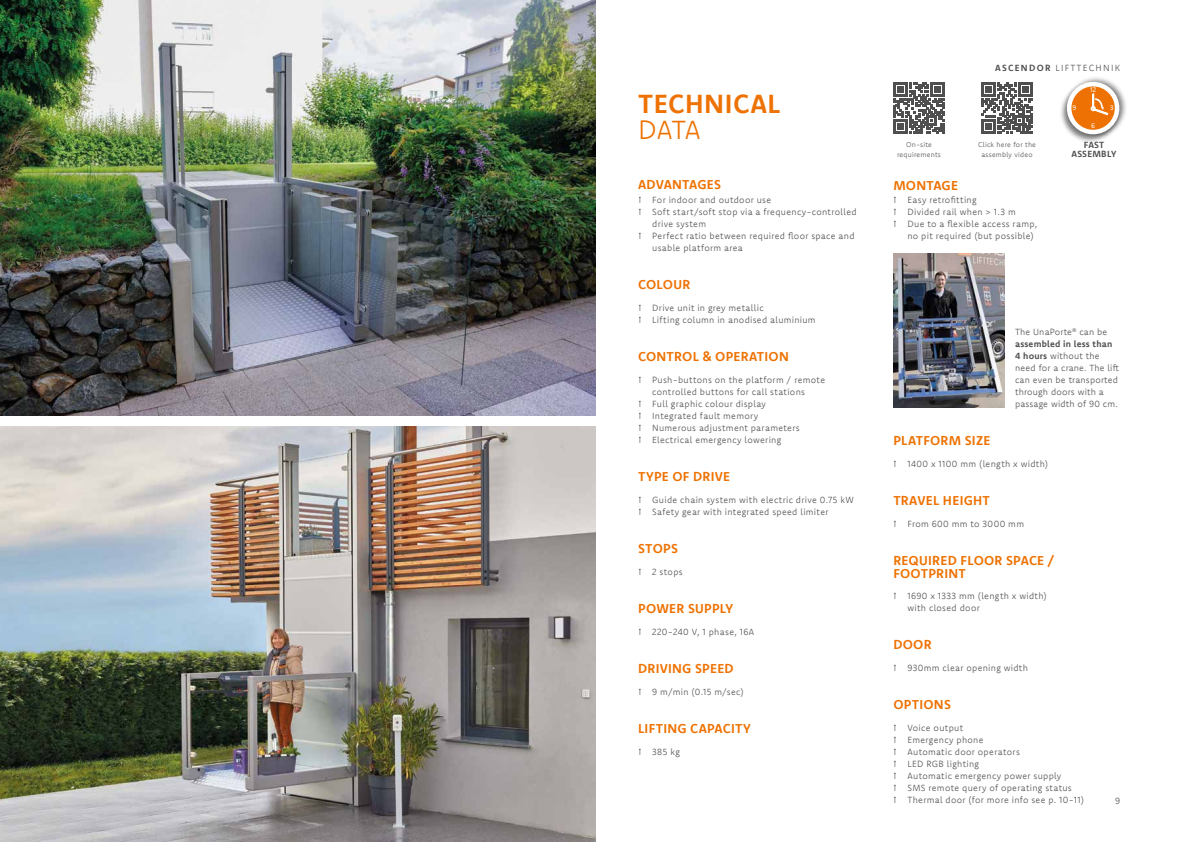
<style>
.page{position:relative;width:1191px;height:842px;background:#fff}
.page>*{position:absolute;margin:0;border:0;box-sizing:border-box;transform-origin:0 0}
.t1{font:700 26.5px "Komet";letter-spacing:.02em;color:#ee7203}
.t2{font:300 26.5px "Komet";color:#ee7203}
.t3{font:700 13px/13px "Komet";letter-spacing:.02em;color:#ee7203}
.t4{font:300 9px/12px "Komet";letter-spacing:.03em;color:#504f4f}
.t5{font:300 9px "Komet";letter-spacing:.14em;color:#504f4f}
.t6{font:700 9px/9px "Komet";letter-spacing:.02em;color:#504f4f;text-align:center}
.t7{font:300 7px/10px "Komet";letter-spacing:.03em;color:#504f4f;text-align:center}
.t8{font:6.8px "Komet";color:#fff}
.s1{font-weight:700}
</style>
<div class="page">
<img style="left:0;top:426px;width:595px;height:416px">
<img style="left:0;top:0;width:595px;height:415px">
<img style="left:893px;top:254px;width:111px;height:154px">
<div style="left:1059px;top:81px;width:62px;height:63px;background:#000;opacity:.5"></div>
<div style="left:1064px;top:76px;width:64px;height:63px;background:#000;opacity:.5"></div>
<div style="left:1069px;top:84px;width:48px;height:48px;background:#ee7203;border-radius:50%"></div>
<div style="left:1066px;top:82px;width:53px;height:52px;border:5px solid #fff;border-radius:50%"></div>
<svg style="left:1090px;top:93px;width:19px;height:23px"></svg>
<svg style="left:981px;top:82px;width:52px;height:52px"></svg>
<svg style="left:893px;top:82px;width:51px;height:52px"></svg>
<h1 class="t1" style="left:638px;top:86px;width:144px">TECHNICAL</h1>
<h1 class="t2" style="left:638px;top:112px;width:64px">DATA</h1>
<h2 class="t3" style="left:638px;top:177px;width:84px">ADVANTAGES</h2>
<p class="t4" style="left:652px;top:193px;width:206px">For indoor and outdoor use<br>Soft start/soft stop via a frequency-controlled drive system<br>Perfect ratio between required floor space and usable platform area</p>
<h2 class="t3" style="left:638px;top:278px;width:54px">COLOUR</h2>
<p class="t4" style="left:652px;top:301px;width:165px">Drive unit in grey metallic<br>Lifting column in anodised aluminium</p>
<h2 class="t3" style="left:638px;top:350px;width:152px">CONTROL &amp; OPERATION</h2>
<p class="t4" style="left:652px;top:373px;width:174px">Push-buttons on the platform / remote controlled buttons for call stations<br>Full graphic colour display<br>Integrated fault memory<br>Numerous adjustment parameters<br>Electrical emergency lowering</p>
<h2 class="t3" style="left:638px;top:470px;width:93px">TYPE OF DRIVE</h2>
<p class="t4" style="left:652px;top:493px;width:203px">Guide chain system with electric drive 0.75 kW<br>Safety gear with integrated speed limiter</p>
<h2 class="t3" style="left:638px;top:542px;width:41px">STOPS</h2>
<p class="t4" style="left:652px;top:565px;width:32px">2 stops</p>
<h2 class="t3" style="left:638px;top:602px;width:97px">POWER SUPPLY</h2>
<p class="t4" style="left:652px;top:625px;width:104px">220-240 V, 1 phase, 16A</p>
<h2 class="t3" style="left:638px;top:662px;width:97px">DRIVING SPEED</h2>
<p class="t4" style="left:652px;top:685px;width:93px">9 m/min (0.15 m/sec)</p>
<h2 class="t3" style="left:638px;top:722px;width:114px">LIFTING CAPACITY</h2>
<p class="t4" style="left:652px;top:745px;width:29px">385 kg</p>
<p class="t5" style="left:995px;top:62px;width:126px"><span class="s1">ASCENDOR</span> LIFTTECHNIK</p>
<p class="t7" style="left:897px;top:140px;width:45px">On-site requirements</p>
<p class="t7" style="left:978px;top:140px;width:59px">Click here for the assembly video</p>
<h2 class="t3" style="left:893px;top:179px;width:66px">MONTAGE</h2>
<p class="t4" style="left:907px;top:193px;width:131px">Easy retrofitting<br>Divided rail when &gt; 1.3 m<br>Due to a flexible access ramp, no pit required (but possible)</p>
<p class="t8" style="left:1090px;top:85px;width:7px">12</p>
<p class="t8" style="left:1072px;top:103px;width:5px">9</p>
<p class="t6" style="left:1071px;top:140px;width:46px">FAST<br>ASSEMBLY</p>
<p class="t8" style="left:1110px;top:103px;width:5px">3</p>
<p class="t8" style="left:1091px;top:121px;width:5px">6</p>
<p class="t4" style="left:1015px;top:325px;width:94px">The UnaPorte® can be</p>
<p class="t4" style="left:1015px;top:337px;width:105px"><span class="s1">assembled in less than<br>4 hours</span> without the need for a crane. The lift can even be transported through doors with a passage width of 90 cm.</p>
<h2 class="t3" style="left:893px;top:434px;width:98px">PLATFORM SIZE</h2>
<p class="t4" style="left:907px;top:457px;width:142px">1400 x 1100 mm (length x width)</p>
<h2 class="t3" style="left:893px;top:494px;width:98px">TRAVEL HEIGHT</h2>
<p class="t4" style="left:907px;top:517px;width:118px">From 600 mm to 3000 mm</p>
<h2 class="t3" style="left:893px;top:554px;width:163px">REQUIRED FLOOR SPACE /<br>FOOTPRINT</h2>
<p class="t4" style="left:907px;top:589px;width:141px">1690 x 1333 mm (length x width) with closed door</p>
<h2 class="t3" style="left:893px;top:638px;width:40px">DOOR</h2>
<p class="t4" style="left:907px;top:661px;width:122px">930mm clear opening width</p>
<h2 class="t3" style="left:893px;top:698px;width:59px">OPTIONS</h2>
<p class="t4" style="left:907px;top:721px;width:178px">Voice output<br>Emergency phone<br>Automatic door operators<br>LED RGB lighting<br>Automatic emergency power supply<br>SMS remote query of operating status<br>Thermal door (for more info see p. 10-11)</p>
<p class="t4" style="left:1115px;top:795px;width:7px">9</p>
</div>
